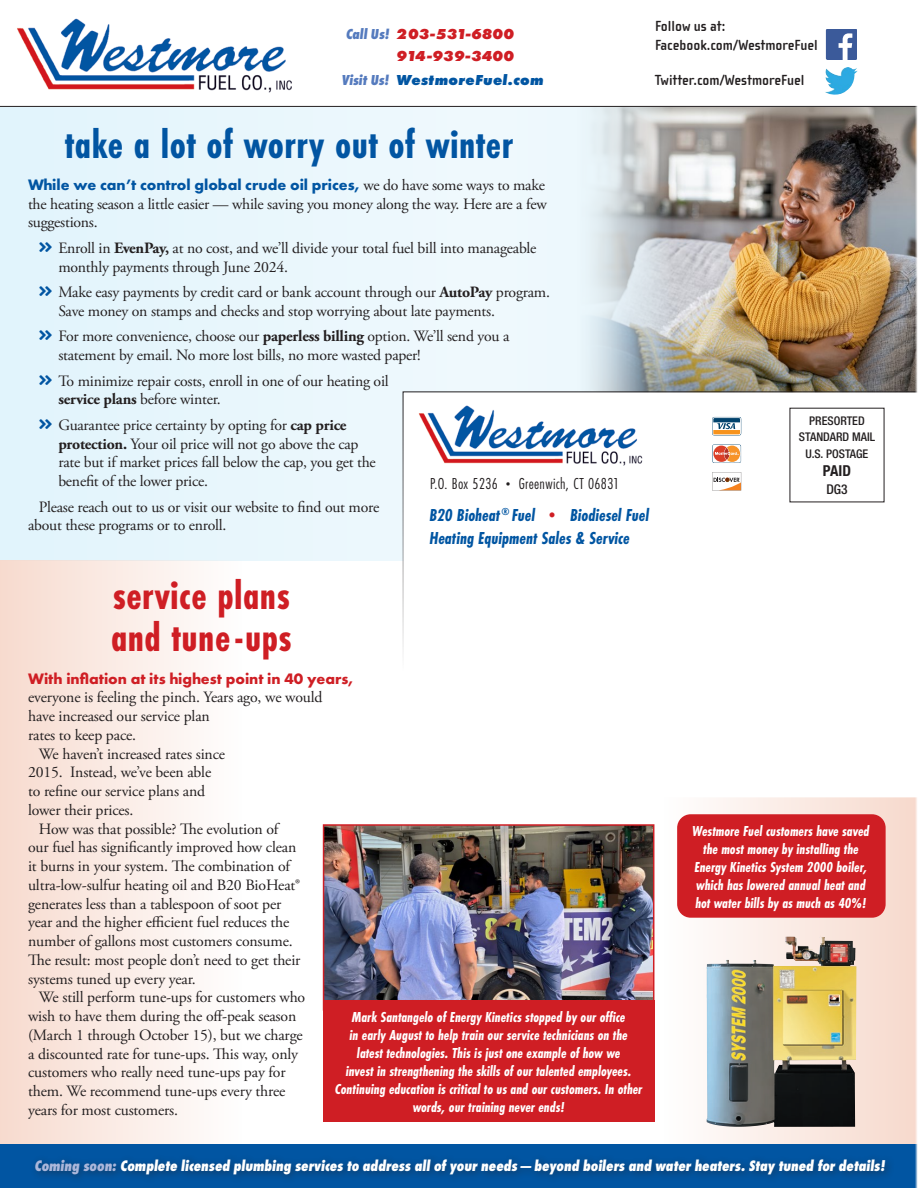
<style>
.page{position:relative;width:918px;height:1188px;background:#fff}
.page>*{position:absolute;margin:0;border:0;box-sizing:border-box;transform-origin:0 0}
.t1{font:700 41.25px "Futura PT Cond";letter-spacing:.01em;color:#0155a2}
.t2{font:700 41.25px/42px "Futura PT Cond";letter-spacing:.01em;color:#cf1e24}
.t3{font:italic 700 18px/22.5px "Futura PT Cond";color:#0155a2}
.t4{font:16.5px "Futura PT Cond";letter-spacing:.02em;color:#231f20}
.t5{font:15.75px/18.8px "Adobe Garamond Pro";letter-spacing:-.015em;color:#231f20}
.t6{font:italic 800 15.75px "Futura PT Cond";color:#fff}
.t7{font:700 15.75px "Futura PT";color:#0155a2}
.t8{font:700 15.75px "Futura PT";color:#cf1e24}
.t9{font:italic 700 15px/18px "Futura PT Cond";color:#fff;text-align:center}
.t10{font:700 15px/18.8px "Cholla Sans";color:#231f20}
.t11{font:italic 800 15px/21.8px "Futura PT";color:#cf1e24;text-align:right}
.t12{font:italic 800 15px "Futura PT";letter-spacing:.02em;color:#0155a2}
.t13{font:700 condensed 15px "Helvetica Neue";color:#231f20}
.t14{font:500 condensed 13.5px "Helvetica Neue LT Std";color:#231f20}
.t15{font:500 condensed 12px/16.5px "Helvetica Neue LT Std";color:#231f20;text-align:center}
.s1{font-family:"Futura PT Cond";color:#557bbe}
.s2{font-family:"Adobe Garamond Pro";font-weight:400;color:#231f20}
.s3{color:#0155a2}
.s4{font-weight:700}
.s5{font-size:12px}
.s6{font-style:normal;color:#cf1e24}
.s7{color:#abb7db}
</style>
<div class="page">
<div style="left:0;top:106px;width:918px;height:455px;background:#e8f6fc"></div>
<div style="left:0;top:561px;width:242px;height:627px;background:linear-gradient(to right,#f7dbce,#fefefe)"></div>
<svg style="left:664px;top:799px;width:250px;height:346px"></svg>
<div style="left:0;top:1145px;width:918px;height:43px;background:#0155a2"></div>
<div style="left:30px;top:1153px;width:865px;height:31px;background:#231f20;opacity:.35"></div>
<img style="left:592px;top:107px;width:322px;height:284px">
<svg style="left:240px;top:391px;width:674px;height:408px"></svg>
<svg style="left:0;top:29px;width:914px;height:78px"></svg>
<img style="left:17px;top:18px;width:275px;height:75px">
<img style="left:419px;top:405px;width:224px;height:61px">
<svg style="left:826px;top:30px;width:30px;height:30px"></svg>
<img style="left:824px;top:67px;width:34px;height:28px">
<svg style="left:712px;top:417px;width:29px;height:18px"></svg>
<div style="left:712px;top:445px;width:29px;height:18px;background:#8ba9bb;border-radius:2px"></div>
<svg style="left:713px;top:445px;width:28px;height:18px"></svg>
<svg style="left:713px;top:445px;width:27px;height:17px"></svg>
<svg style="left:712px;top:472px;width:29px;height:19px"></svg>
<img style="left:322px;top:824px;width:333px;height:187px">
<div style="left:323px;top:1001px;width:331px;height:121px;background:#cf1e24"></div>
<img style="left:811px;top:936px;width:9px;height:18px">
<div style="left:677px;top:814px;width:209px;height:104px;background:#cf1e24;border-radius:13px"></div>
<svg style="left:914px;top:105px;width:2px;height:1083px"></svg>
<hr style="left:916px;top:0;width:2px;height:1188px;background:#fff">
<p class="t11" style="left:346px;top:23px;width:170px"><span class="s1">Call Us!</span> 203-531-6800<br>914-939-3400</p>
<p class="t12" style="left:342px;top:71px;width:203px"><span class="s1">Visit Us!</span> WestmoreFuel.com</p>
<p class="t10" style="left:655px;top:17px;width:164px">Follow us at:<br>Facebook.com/WestmoreFuel</p>
<p class="t10" style="left:655px;top:71px;width:151px">Twitter.com/WestmoreFuel</p>
<h1 class="t1" style="left:65px;top:120px;width:450px">take a lot of worry out of winter</h1>
<p class="t7" style="left:28px;top:174px;width:518px">While we can’t control global crude oil prices, <span class="s2">we do have some ways to make</span></p>
<p class="t5" style="left:28px;top:195px;width:520px">the heating season a little easier — while saving you money along the way. Here are a few suggestions.</p>
<p class="t5" style="left:58px;top:239px;width:480px;text-indent:-19px"><span class="s3">★</span> Enroll in <span class="s4">EvenPay,</span> at no cost, and we’ll divide your total fuel bill into manageable monthly payments through June 2024.</p>
<p class="t5" style="left:58px;top:283px;width:493px;text-indent:-19px"><span class="s3">★</span> Make easy payments by credit card or bank account through our <span class="s4">AutoPay</span> program.<br>Save money on stamps and checks and stop worrying about late payments.</p>
<p class="t5" style="left:58px;top:328px;width:453px;text-indent:-19px"><span class="s3">★</span> For more convenience, choose our <span class="s4">paperless billing</span> option. We’ll send you a statement by email. No more lost bills, no more wasted paper!</p>
<p class="t5" style="left:58px;top:372px;width:332px;text-indent:-19px"><span class="s3">★</span> To minimize repair costs, enroll in one of our heating oil <span class="s4">service plans</span> before winter.</p>
<p class="t5" style="left:58px;top:416px;width:319px;text-indent:-19px"><span class="s3">★</span> Guarantee price certainty by opting for <span class="s4">cap price protection.</span> Your oil price will not go above the cap rate but if market prices fall below the cap, you get the benefit of the lower price.</p>
<p class="t5" style="left:28px;top:498px;width:353px;text-indent:11px">Please reach out to us or visit our website to find out more about these programs or to enroll.</p>
<p class="t4" style="left:430px;top:474px;width:191px">P.O. Box 5236 <span class="s5">•</span> Greenwich, CT 06831</p>
<p class="t3" style="left:429px;top:504px;width:221px">B20 Bioheat<sup>®</sup> Fuel <span class="s6">•</span> Biodiesel Fuel<br>Heating Equipment Sales &amp; Service</p>
<h1 class="t2" style="left:111px;top:575px;width:182px">service plans and tune-ups</h1>
<p class="t8" style="left:28px;top:668px;width:327px">With inflation at its highest point in 40 years,</p>
<p class="t5" style="left:28px;top:688px;width:296px">everyone is feeling the pinch. Years ago, we would</p>
<p class="t5" style="left:28px;top:707px;width:183px">have increased our service plan</p>
<p class="t5" style="left:28px;top:726px;width:110px">rates to keep pace.</p>
<p class="t5" style="left:39px;top:745px;width:188px">We haven’t increased rates since</p>
<p class="t5" style="left:28px;top:763px;width:185px">2015. Instead, we’ve been able</p>
<p class="t5" style="left:28px;top:782px;width:179px">to refine our service plans and</p>
<p class="t5" style="left:28px;top:801px;width:107px">lower their prices.</p>
<p class="t5" style="left:39px;top:820px;width:241px">How was that possible? The evolution of</p>
<p class="t5" style="left:28px;top:838px;width:270px">our fuel has significantly improved how clean</p>
<p class="t5" style="left:28px;top:857px;width:263px">it burns in your system. The combination of</p>
<p class="t5" style="left:28px;top:876px;width:274px">ultra-low-sulfur heating oil and B20 BioHeat®</p>
<p class="t5" style="left:28px;top:895px;width:255px">generates less than a tablespoon of soot per</p>
<p class="t5" style="left:28px;top:913px;width:263px">year and the higher efficient fuel reduces the</p>
<p class="t5" style="left:28px;top:932px;width:266px">number of gallons most customers consume.</p>
<p class="t5" style="left:28px;top:951px;width:274px">The result: most people don’t need to get their</p>
<p class="t5" style="left:28px;top:970px;width:169px">systems tuned up every year.</p>
<p class="t5" style="left:39px;top:988px;width:268px">We still perform tune-ups for customers who</p>
<p class="t5" style="left:28px;top:1007px;width:270px">wish to have them during the off-peak season</p>
<p class="t5" style="left:28px;top:1026px;width:276px">(March 1 through October 15), but we charge</p>
<p class="t5" style="left:28px;top:1045px;width:272px">a discounted rate for tune-ups. This way, only</p>
<p class="t5" style="left:28px;top:1063px;width:259px">customers who really need tune-ups pay for</p>
<p class="t5" style="left:28px;top:1082px;width:259px">them. We recommend tune-ups every three</p>
<p class="t5" style="left:28px;top:1101px;width:152px">years for most customers.</p>
<p class="t9" style="left:335px;top:1008px;width:309px">Mark Santangelo of Energy Kinetics stopped by our office<br>in early August to help train our service technicians on the latest technologies. This is just one example of how we<br>invest in strengthening the skills of our talented employees.<br>Continuing education is critical to us and our customers. In other words, our training never ends!</p>
<p class="t15" style="left:799px;top:412px;width:78px">PRESORTED<br>STANDARD MAIL<br>U.S. POSTAGE</p>
<p class="t13" style="left:823px;top:458px;width:30px">PAID</p>
<p class="t14" style="left:826px;top:481px;width:23px">DG3</p>
<p class="t9" style="left:692px;top:822px;width:179px">Westmore Fuel customers have saved the most money by installing the Energy Kinetics System 2000 boiler, which has lowered annual heat and hot water bills by as much as 40%!</p>
<p class="t6" style="left:35px;top:1156px;width:852px"><span class="s7">Coming soon:</span> Complete licensed plumbing services to address all of your needs—beyond boilers and water heaters. Stay tuned for details!</p>
</div>
